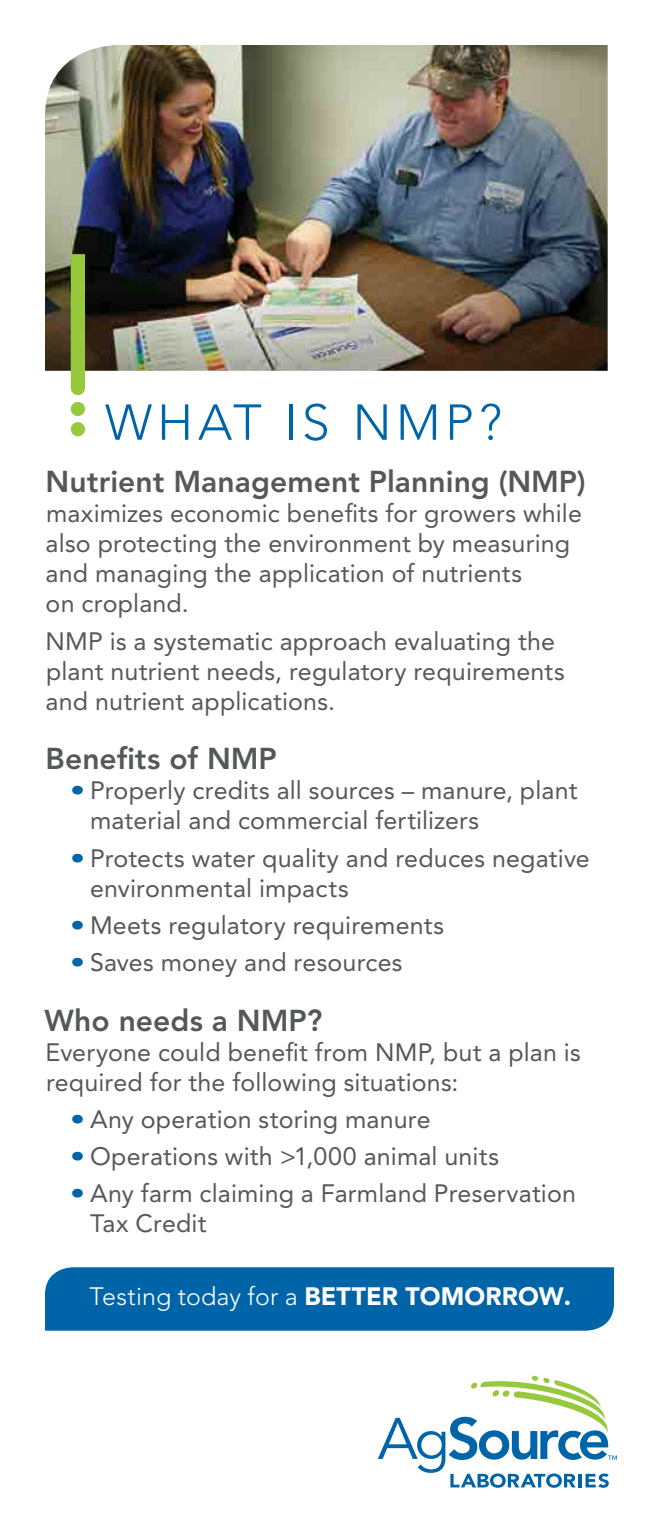
<style>
.page{position:relative;width:659px;height:1530px;background:#fff}
.page>*{position:absolute;margin:0;border:0;box-sizing:border-box;transform-origin:0 0}
.t1{font:300 50px "Avenir LT Std";letter-spacing:.09em;color:#0064a8}
.t2{font:800 30px "Avenir LT Std";color:#55575a}
.t3{font:25px/30px "Avenir LT Std";letter-spacing:.005em;color:#55575a}
.t4{font:300 25px "Avenir LT Std";letter-spacing:.005em;color:#fff}
.s1{color:#0064a8}
.s2{font-weight:900}
</style>
<div class="page">
<img style="left:45px;top:45px;width:563px;height:326px">
<div style="left:71px;top:402px;width:14px;height:14px;background:#97c93d;border-radius:50%"></div>
<div style="left:71px;top:422px;width:14px;height:14px;background:#97c93d;border-radius:50%"></div>
<div style="left:71px;top:254px;width:14px;height:141px;background:#97c93d"></div>
<svg style="left:378px;top:1375px;width:239px;height:113px"></svg>
<div style="left:45px;top:1267px;width:569px;height:64px;background:#0064a8"></div>
<h1 class="t1" style="left:105px;top:393px;width:398px">WHAT IS NMP?</h1>
<p class="t2" style="left:46px;top:464px;width:541px">Nutrient Management Planning (NMP)</p>
<p class="t3" style="left:46px;top:499px;width:538px">maximizes economic benefits for growers while also protecting the environment by measuring and managing the application of nutrients<br>on cropland.</p>
<p class="t3" style="left:46px;top:626px;width:521px">NMP is a systematic approach evaluating the plant nutrient needs, regulatory requirements and nutrient applications.</p>
<p class="t2" style="left:46px;top:741px;width:233px">Benefits of NMP</p>
<p class="t3" style="left:90px;top:776px;width:489px;text-indent:-20px"><span class="s1">•</span> Properly credits all sources – manure, plant material and commercial fertilizers</p>
<p class="t3" style="left:90px;top:843px;width:501px;text-indent:-20px"><span class="s1">•</span> Protects water quality and reduces negative environmental impacts</p>
<p class="t3" style="left:70px;top:910px;width:376px"><span class="s1">•</span> Meets regulatory requirements</p>
<p class="t3" style="left:70px;top:948px;width:334px"><span class="s1">•</span> Saves money and resources</p>
<p class="t2" style="left:45px;top:1003px;width:279px">Who needs a NMP?</p>
<p class="t3" style="left:46px;top:1037px;width:537px">Everyone could benefit from NMP, but a plan is required for the following situations:</p>
<p class="t3" style="left:70px;top:1104px;width:362px"><span class="s1">•</span> Any operation storing manure</p>
<p class="t3" style="left:70px;top:1142px;width:430px"><span class="s1">•</span> Operations with &gt;1,000 animal units</p>
<p class="t3" style="left:90px;top:1179px;width:487px;text-indent:-20px"><span class="s1">•</span> Any farm claiming a Farmland Preservation<br>Tax Credit</p>
<p class="t4" style="left:90px;top:1281px;width:483px">Testing today for a <span class="s2">BETTER TOMORROW.</span></p>
</div>
